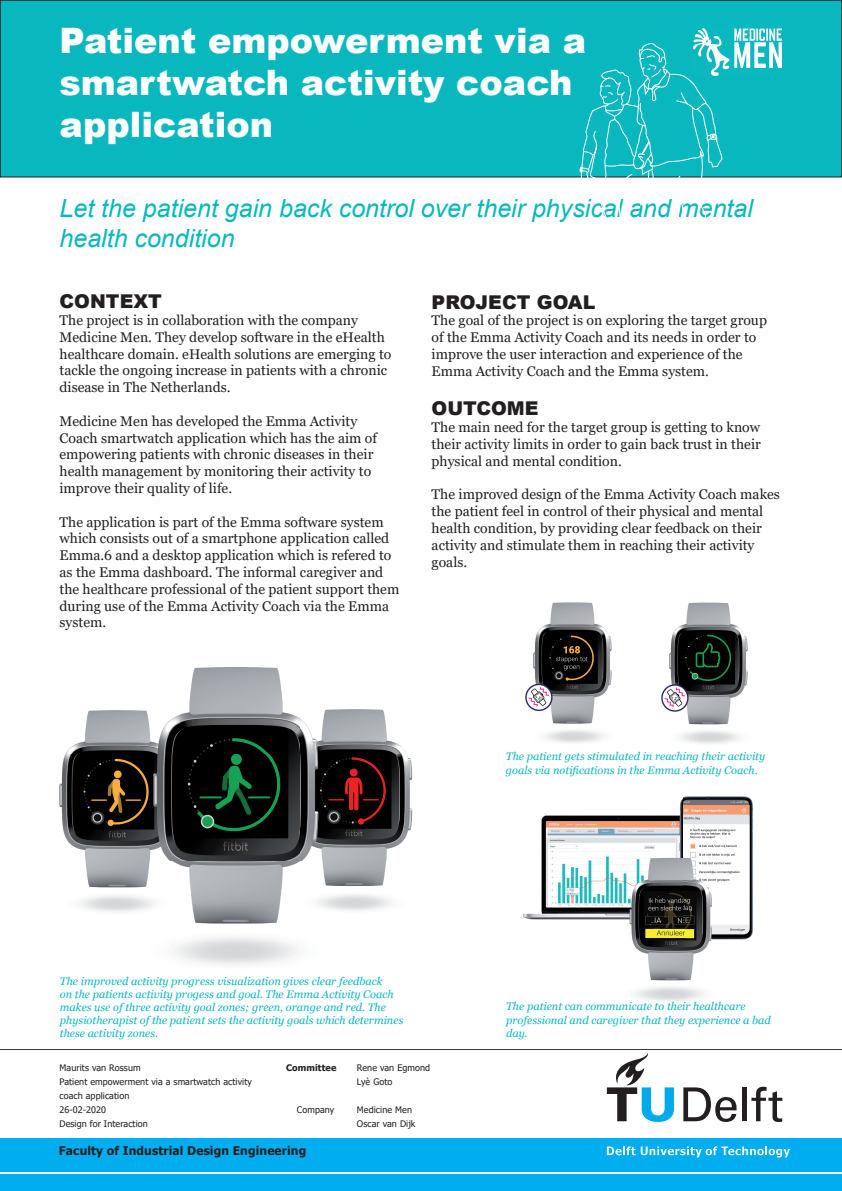
<style>
.page{position:relative;width:842px;height:1191px;background:#fff}
.page>*{position:absolute;margin:0;border:0;box-sizing:border-box;transform-origin:0 0}
.t1{font:900 35px/42px "Arial";color:#fff}
.t2{font:italic 25px/30px "Arial";color:#09b8bf}
.t3{font:900 19px "Arial";color:#231f20}
.t4{font:14px/16.8px "Georgia";color:#231f20}
.t5{font:700 12px "Tahoma";letter-spacing:.01em;color:#231f20}
.t6{font:italic 11px/13.2px "Georgia";color:#09b8bf}
.t7{font:9px/14.2px "Tahoma";letter-spacing:.01em;color:#231f20}
.t8{font:700 9px "Tahoma";letter-spacing:.01em;color:#231f20}
</style>
<div class="page">
<div style="left:0;top:1138px;width:92px;height:53px;background:#00aeef"></div>
<hr style="left:0;top:1049px;width:92px;height:1px;background:#231f20">
<hr style="left:0;top:1172px;width:92px;height:1px;background:#fff">
<div style="left:91px;top:1138px;width:751px;height:53px;background:#00aeef"></div>
<hr style="left:91px;top:1049px;width:751px;height:1px;background:#231f20">
<hr style="left:91px;top:1172px;width:751px;height:1px;background:#fff">
<svg style="left:683px;top:1087px;width:53px;height:35px"></svg>
<hr style="left:742px;top:1087px;width:4px;height:34px;background:#231f20">
<svg style="left:751px;top:1086px;width:31px;height:36px"></svg>
<svg style="left:607px;top:1053px;width:67px;height:69px"></svg>
<svg style="left:607px;top:1146px;width:183px;height:11px"></svg>
<div style="left:0;top:0;width:842px;height:177px;background:#09b8bf"></div>
<div style="left:0;top:0;width:842px;height:177px;border:1px solid #231f20"></div>
<img style="left:661px;top:602px;width:87px;height:142px">
<img style="left:525px;top:602px;width:87px;height:141px">
<img style="left:60px;top:667px;width:353px;height:298px">
<img style="left:523px;top:797px;width:230px;height:204px">
<svg style="left:579px;top:43px;width:143px;height:135px"></svg>
<img style="left:693px;top:28px;width:88px;height:47px">
<h1 class="t1" style="left:60px;top:19px;width:528px">Patient empowerment via a smartwatch activity coach application</h1>
<h2 class="t2" style="left:60px;top:194px;width:695px">Let the patient gain back control over their physical and mental health condition</h2>
<h3 class="t3" style="left:60px;top:287px;width:104px">CONTEXT</h3>
<p class="t4" style="left:60px;top:312px;width:333px">The project is in collaboration with the company Medicine Men. They develop software in the eHealth healthcare domain. eHealth solutions are emerging to tackle the ongoing increase in patients with a chronic disease in The Netherlands.</p>
<p class="t4" style="left:60px;top:413px;width:319px">Medicine Men has developed the Emma Activity Coach smartwatch application which has the aim of empowering patients with chronic diseases in their health management by monitoring their activity to improve their quality of life.</p>
<p class="t4" style="left:60px;top:514px;width:341px">The application is part of the Emma software system which consists out of a smartphone application called Emma.6 and a desktop application which is refered to as the Emma dashboard. The informal caregiver and the healthcare professional of the patient support them during use of the Emma Activity Coach via the Emma system.</p>
<h3 class="t3" style="left:432px;top:288px;width:165px">PROJECT GOAL</h3>
<p class="t4" style="left:432px;top:312px;width:337px">The goal of the project is on exploring the target group of the Emma Activity Coach and its needs in order to improve the user interaction and experience of the Emma Activity Coach and the Emma system.</p>
<h3 class="t3" style="left:432px;top:395px;width:108px">OUTCOME</h3>
<p class="t4" style="left:432px;top:419px;width:331px;text-align:justify">The main need for the target group is getting to know their activity limits in order to gain back trust in their physical and mental condition.</p>
<p class="t4" style="left:432px;top:486px;width:350px">The improved design of the Emma Activity Coach makes the patient feel in control of their physical and mental health condition, by providing clear feedback on their activity and stimulate them in reaching their activity goals.</p>
<p class="t6" style="left:506px;top:750px;width:261px">The patient gets stimulated in reaching their activity goals via notifications in the Emma Activity Coach.</p>
<p class="t6" style="left:60px;top:974px;width:345px">The improved activity progress visualization gives clear feedback<br>on the patients activity progess and goal. The Emma Activity Coach makes use of three activity goal zones; green, orange and red. The physiotherapist of the patient sets the activity goals which determines these activity zones.</p>
<p class="t6" style="left:506px;top:1000px;width:266px">The patient can communicate to their healthcare professional and caregiver that they experience a bad day.</p>
<p class="t7" style="left:60px;top:1060px;width:194px">Maurits van Rossum<br>Patient empowerment via a smartwatch activity coach application<br>26-02-2020<br>Design for Interaction</p>
<p class="t8" style="left:286px;top:1061px;width:52px">Committee</p>
<p class="t7" style="left:357px;top:1060px;width:75px">Rene van Egmond<br>Lyè Goto</p>
<p class="t7" style="left:297px;top:1103px;width:39px">Company</p>
<p class="t7" style="left:357px;top:1103px;width:60px">Medicine Men<br>Oscar van Dijk</p>
<p class="t5" style="left:59px;top:1142px;width:249px">Faculty of Industrial Design Engineering</p>
</div>
